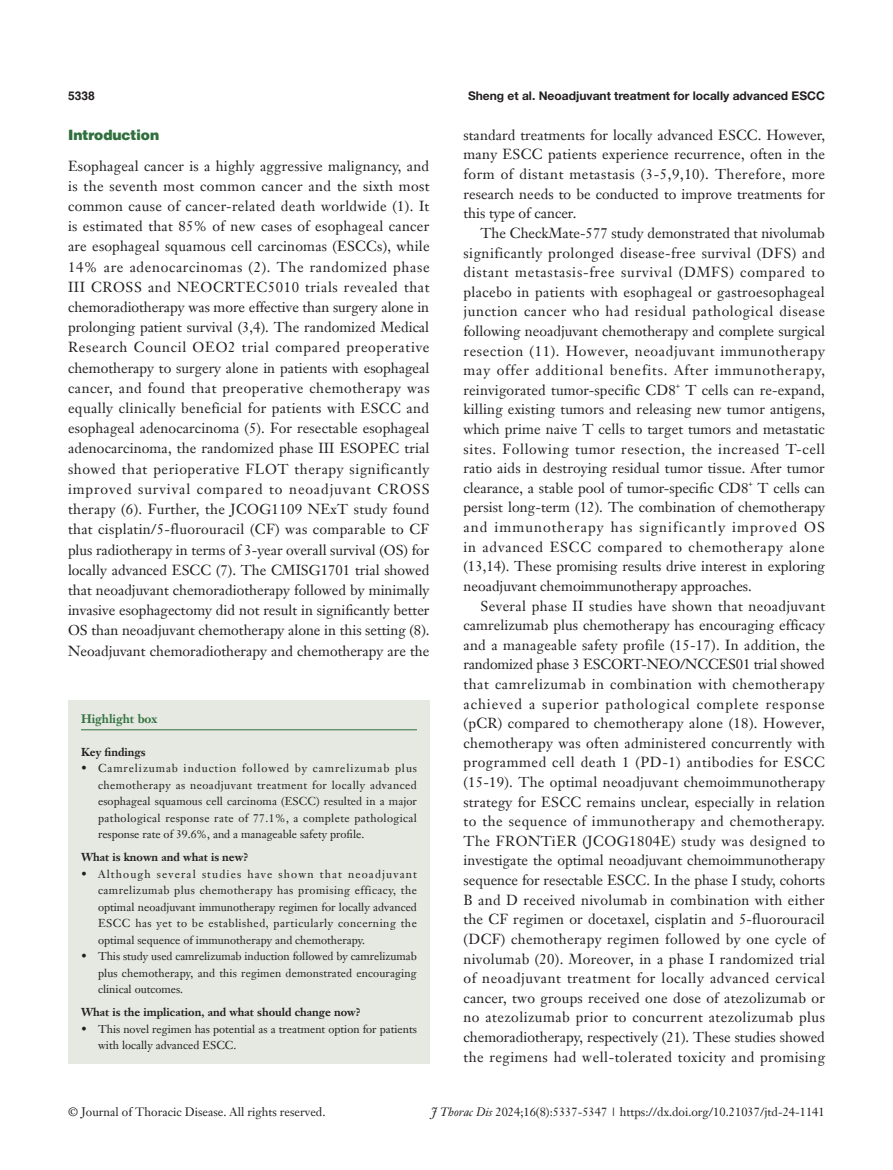
<style>
.page{position:relative;width:893px;height:1170px;background:#fff}
.page>*{position:absolute;margin:0;border:0;box-sizing:border-box;transform-origin:0 0}
.t1{font:14.25px/19.6px "Janson Text LT";color:#231f20;text-align:justify}
._1ji-zhengti{font:900 14.25px "Helvetica";color:#30703e}
.t2{font:12px "Janson Text LT";color:#231f20}
.t3{font:700 12px "Helvetica Neue LT Pro";color:#231f20}
.Cite{font:700 12px "Janson Text LT";color:#30703e}
.t4{font:700 12px "Helvetica";color:#231f20}
.box-zhengwen{font:11.25px/16.5px "Janson Text LT";color:#231f20;text-align:justify}
.box-biaoti-1_5mm{font:700 11.25px "Janson Text LT";color:#231f20}
.box-biaoti{font:700 11.25px "Janson Text LT";color:#231f20}
.t5{font:8.25px "Janson Text LT";color:#231f20}
.s1{font-style:italic}
</style>
<div class="page">
<div style="left:68px;top:700px;width:362px;height:363px;background:#e5e9e1"></div>
<hr style="left:81px;top:729px;width:336px;height:1px;background:#30703e">
<p class="t4" style="left:68px;top:88px;width:28px">5338</p>
<p class="t3" style="left:468px;top:88px;width:358px">Sheng et al. Neoadjuvant treatment for locally advanced ESCC</p>
<p class="_1ji-zhengti" style="left:68px;top:126px;width:93px">Introduction</p>
<p class="t1" style="left:68px;top:155px;width:363px;line-height:20.2px">Esophageal cancer is a highly aggressive malignancy, and is the seventh most common cancer and the sixth most common cause of cancer-related death worldwide (1). It is estimated that 85% of new cases of esophageal cancer are esophageal squamous cell carcinomas (ESCCs), while 14% are adenocarcinomas (2). The randomized phase III CROSS and NEOCRTEC5010 trials revealed that chemoradiotherapy was more effective than surgery alone in prolonging patient survival (3,4). The randomized Medical Research Council OEO2 trial compared preoperative chemotherapy to surgery alone in patients with esophageal cancer, and found that preoperative chemotherapy was equally clinically beneficial for patients with ESCC and esophageal adenocarcinoma (5). For resectable esophageal adenocarcinoma, the randomized phase III ESOPEC trial showed that perioperative FLOT therapy significantly improved survival compared to neoadjuvant CROSS therapy (6). Further, the JCOG1109 NExT study found that cisplatin/5-fluorouracil (CF) was comparable to CF plus radiotherapy in terms of 3-year overall survival (OS) for locally advanced ESCC (7). The CMISG1701 trial showed that neoadjuvant chemoradiotherapy followed by minimally invasive esophagectomy did not result in significantly better OS than neoadjuvant chemotherapy alone in this setting (8).<br>Neoadjuvant chemoradiotherapy and chemotherapy are the</p>
<p class="Cite" style="left:81px;top:711px;width:78px">Highlight box</p>
<p class="box-biaoti" style="left:81px;top:744px;width:66px">Key findings</p>
<p class="box-zhengwen" style="left:98px;top:760px;width:321px;text-indent:-17px">• Camrelizumab induction followed by camrelizumab plus chemotherapy as neoadjuvant treatment for locally advanced esophageal squamous cell carcinoma (ESCC) resulted in a major pathological response rate of 77.1%, a complete pathological response rate of 39.6%, and a manageable safety profile.</p>
<p class="box-biaoti-1_5mm" style="left:81px;top:850px;width:169px">What is known and what is new?</p>
<p class="box-zhengwen" style="left:98px;top:865px;width:320px;text-indent:-17px">• Although several studies have shown that neoadjuvant camrelizumab plus chemotherapy has promising efficacy, the optimal neoadjuvant immunotherapy regimen for locally advanced ESCC has yet to be established, particularly concerning the optimal sequence of immunotherapy and chemotherapy.</p>
<p class="box-zhengwen" style="left:98px;top:948px;width:320px;text-indent:-17px">• This study used camrelizumab induction followed by camrelizumab plus chemotherapy, and this regimen demonstrated encouraging clinical outcomes.</p>
<p class="box-biaoti-1_5mm" style="left:81px;top:1004px;width:281px">What is the implication, and what should change now?</p>
<p class="box-zhengwen" style="left:98px;top:1020px;width:320px;text-indent:-17px">• This novel regimen has potential as a treatment option for patients with locally advanced ESCC.</p>
<p class="t1" style="left:463px;top:125px;width:363px">standard treatments for locally advanced ESCC. However, many ESCC patients experience recurrence, often in the form of distant metastasis (3-5,9,10). Therefore, more research needs to be conducted to improve treatments for this type of cancer.</p>
<p class="t1" style="left:463px;top:223px;width:363px;text-indent:17px">The CheckMate-577 study demonstrated that nivolumab significantly prolonged disease-free survival (DFS) and distant metastasis-free survival (DMFS) compared to placebo in patients with esophageal or gastroesophageal junction cancer who had residual pathological disease following neoadjuvant chemotherapy and complete surgical resection (11). However, neoadjuvant immunotherapy may offer additional benefits. After immunotherapy, reinvigorated tumor-specific CD8</p>
<p class="t1" style="left:463px;top:380px;width:363px;text-indent:222px">T cells can re-expand, killing existing tumors and releasing new tumor antigens, which prime naive T cells to target tumors and metastatic sites. Following tumor resection, the increased T-cell ratio aids in destroying residual tumor tissue. After tumor clearance, a stable pool of tumor-specific CD8</p>
<p class="t5" style="left:676px;top:380px;width:6px">+</p>
<p class="t1" style="left:463px;top:478px;width:363px;text-indent:294px">T cells can persist long-term (12). The combination of chemotherapy and immunotherapy has significantly improved OS in advanced ESCC compared to chemotherapy alone (13,14). These promising results drive interest in exploring neoadjuvant chemoimmunotherapy approaches.</p>
<p class="t1" style="left:463px;top:595px;width:363px;text-indent:17px">Several phase II studies have shown that neoadjuvant camrelizumab plus chemotherapy has encouraging efficacy and a manageable safety profile (15-17). In addition, the randomized phase 3 ESCORT-NEO/NCCES01 trial showed that camrelizumab in combination with chemotherapy achieved a superior pathological complete response (pCR) compared to chemotherapy alone (18). However, chemotherapy was often administered concurrently with programmed cell death 1 (PD-1) antibodies for ESCC (15-19). The optimal neoadjuvant chemoimmunotherapy strategy for ESCC remains unclear, especially in relation to the sequence of immunotherapy and chemotherapy.<br>The FRONTiER (JCOG1804E) study was designed to investigate the optimal neoadjuvant chemoimmunotherapy sequence for resectable ESCC. In the phase I study, cohorts B and D received nivolumab in combination with either the CF regimen or docetaxel, cisplatin and 5-fluorouracil (DCF) chemotherapy regimen followed by one cycle of nivolumab (20). Moreover, in a phase I randomized trial of neoadjuvant treatment for locally advanced cervical cancer, two groups received one dose of atezolizumab or no atezolizumab prior to concurrent atezolizumab plus chemoradiotherapy, respectively (21). These studies showed the regimens had well-tolerated toxicity and promising</p>
<p class="t5" style="left:749px;top:478px;width:6px">+</p>
<p class="t2" style="left:68px;top:1104px;width:259px">© Journal of Thoracic Disease. All rights reserved.</p>
<p class="t2" style="left:431px;top:1104px;width:395px"><span class="s1">J Thorac Dis</span> 2024;16(8):5337-5347 | https://dx.doi.org/10.21037/jtd-24-1141</p>
</div>
